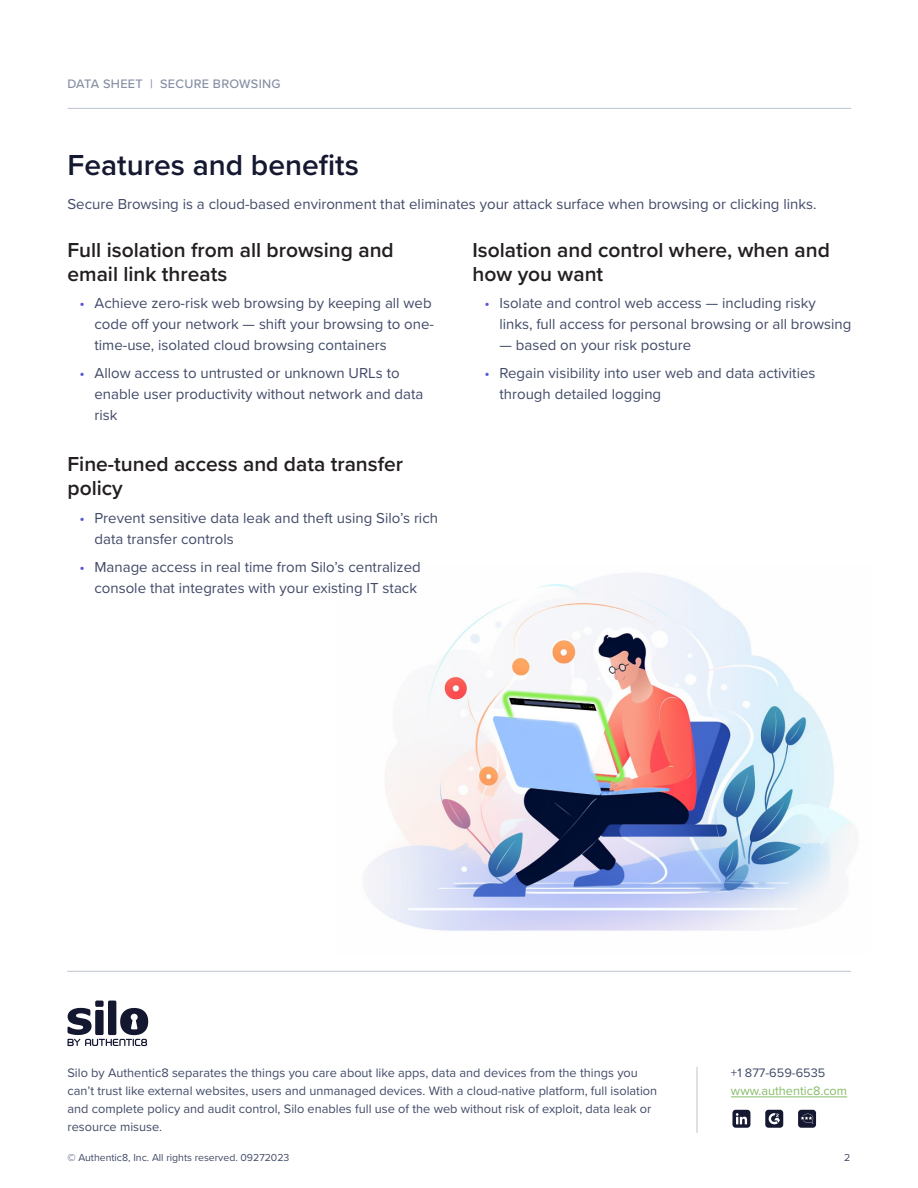
<style>
.page{position:relative;width:918px;height:1188px;background:#fff}
.page>*{position:absolute;margin:0;border:0;box-sizing:border-box;transform-origin:0 0}
.t1{font:600 30px "Proxima Nova";color:#151831}
.t2{font:600 21px/24px "Proxima Nova";color:#231f20}
.p{font:15px/21px "Proxima Nova";color:#424b68}
.t3{font:12.75px/18px "Proxima Nova";color:#424b68}
.Page_Title_Grey{font:500 12.75px "Proxima Nova";letter-spacing:.02em;color:#8690a4}
.t4{font:12.75px "Proxima Nova";color:#86bc67}
.Copyright{font:10.5px "Proxima Nova";color:#424b68}
.s1{color:#5856d6}
</style>
<div class="page">
<hr style="left:68px;top:971px;width:782px;height:1px;background:#bdc4cc">
<div style="left:95px;top:1001px;width:9px;height:6px;background:#131730;border-radius:2px"></div>
<div style="left:108px;top:1001px;width:8px;height:34px;background:#131730;border-radius:2px"></div>
<svg style="left:68px;top:1008px;width:80px;height:38px"></svg>
<hr style="left:731px;top:1097px;width:116px;height:1px;background:#86bc67">
<hr style="left:697px;top:1067px;width:1px;height:66px;background:#bdc4cc">
<div style="left:732px;top:1110px;width:18px;height:18px;background:#151831;border-radius:3px"></div>
<svg style="left:736px;top:1113px;width:11px;height:11px"></svg>
<div style="left:765px;top:1110px;width:18px;height:18px;background:#151831;border-radius:3px"></div>
<svg style="left:769px;top:1113px;width:11px;height:11px"></svg>
<div style="left:798px;top:1110px;width:18px;height:18px;background:#151831;border-radius:3px"></div>
<svg style="left:801px;top:1114px;width:12px;height:10px"></svg>
<hr style="left:68px;top:108px;width:783px;height:1px;background:#bdc4cc">
<img style="left:363px;top:573px;width:490px;height:358px">
<p class="Page_Title_Grey" style="left:68px;top:75px;width:215px">DATA SHEET | SECURE BROWSING</p>
<h2 class="t1" style="left:68px;top:143px;width:293px">Features and benefits</h2>
<p class="p" style="left:68px;top:193px;width:750px">Secure Browsing is a cloud-based environment that eliminates your attack surface when browsing or clicking links.</p>
<h3 class="t2" style="left:68px;top:237px;width:328px">Full isolation from all browsing and email link threats</h3>
<p class="p" style="left:94px;top:292px;width:341px;text-indent:-15px"><span class="s1">•</span> Achieve zero-risk web browsing by keeping all web code off your network — shift your browsing to one&shy;time-use, isolated cloud browsing containers</p>
<p class="p" style="left:94px;top:362px;width:330px;text-indent:-15px"><span class="s1">•</span> Allow access to untrusted or unknown URLs to enable user productivity without network and data risk</p>
<h3 class="t2" style="left:68px;top:451px;width:337px">Fine-tuned access and data transfer policy</h3>
<p class="p" style="left:94px;top:507px;width:345px;text-indent:-15px"><span class="s1">•</span> Prevent sensitive data leak and theft using Silo’s rich data transfer controls</p>
<p class="p" style="left:80px;top:555px;width:343px;text-align:right"><span class="s1">•</span> Manage access in real time from Silo’s centralized console that integrates with your existing IT stack</p>
<h3 class="t2" style="left:472px;top:237px;width:359px">Isolation and control where, when and how you want</h3>
<p class="p" style="left:500px;top:292px;width:353px;text-indent:-15px"><span class="s1">•</span> Isolate and control web access — including risky links, full access for personal browsing or all browsing</p>
<p class="p" style="left:500px;top:334px;width:193px">— based on your risk posture</p>
<p class="p" style="left:500px;top:362px;width:317px;text-indent:-15px"><span class="s1">•</span> Regain visibility into user web and data activities through detailed logging</p>
<p class="t3" style="left:68px;top:1063px;width:591px">Silo by Authentic8 separates the things you care about like apps, data and devices from the things you can’t trust like external websites, users and unmanaged devices. With a cloud-native platform, full isolation and complete policy and audit control, Silo enables full use of the web without risk of exploit, data leak or resource misuse.</p>
<p class="t3" style="left:731px;top:1063px;width:96px">+1 877-659-6535</p>
<p class="t4" style="left:731px;top:1081px;width:118px">www.authentic8.com</p>
<p class="Copyright" style="left:68px;top:1150px;width:223px">© Authentic8, Inc. All rights reserved. 09272023</p>
<p class="Copyright" style="left:844px;top:1150px;width:8px">2</p>
</div>
